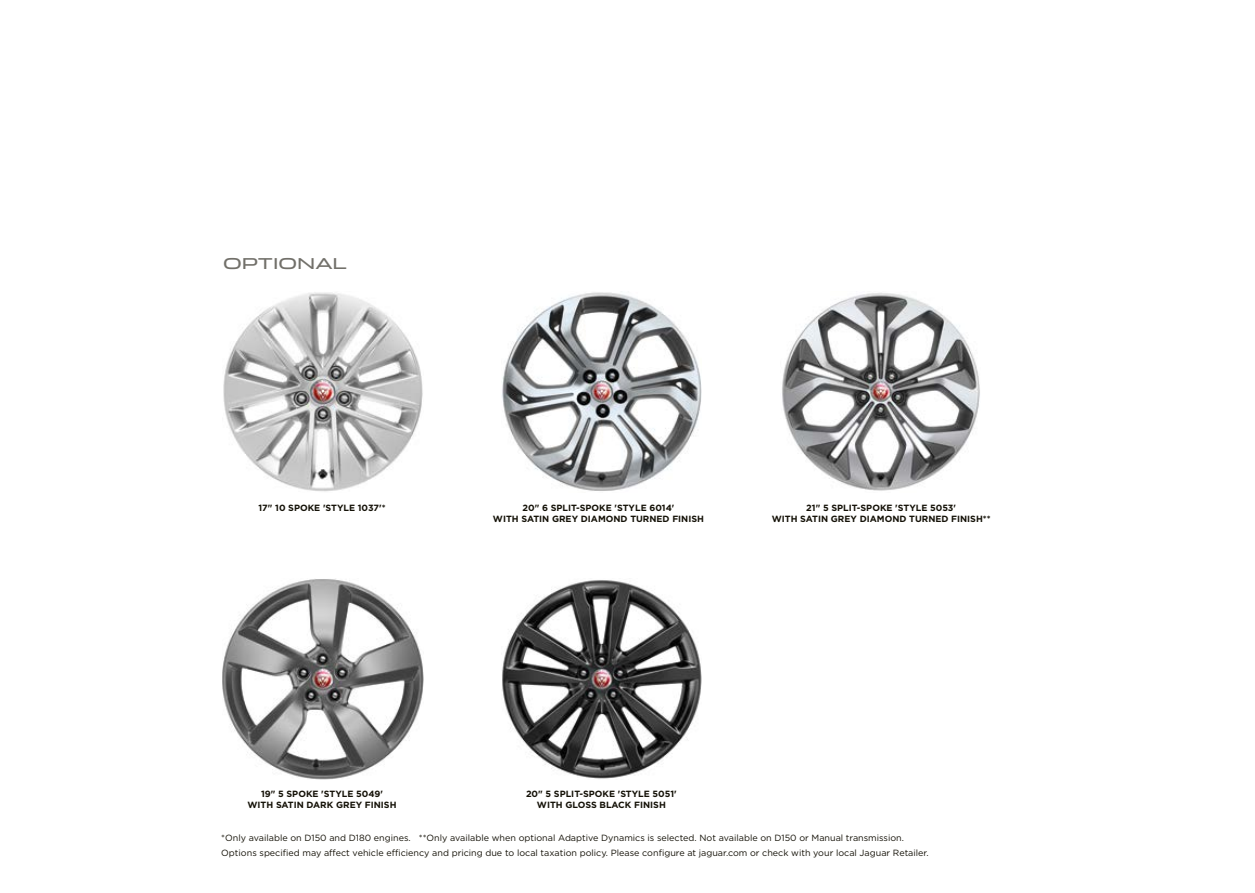
<style>
.page{position:relative;width:1255px;height:893px;background:#fff}
.page>*{position:absolute;margin:0;border:0;box-sizing:border-box;transform-origin:0 0}
.t1{font:15px "Jaguar";color:#72706a}
.t2{font:9px/14.7px "Gotham";color:#141107}
.t3{font:700 9px/10.5px "Gotham";color:#141107;text-align:center}
</style>
<div class="page">
<img style="left:223px;top:292px;width:200px;height:200px">
<img style="left:782px;top:293px;width:198px;height:198px">
<img style="left:502px;top:292px;width:199px;height:199px">
<img style="left:502px;top:580px;width:199px;height:199px">
<img style="left:222px;top:579px;width:201px;height:200px">
<h1 class="t1" style="left:223px;top:251px;width:126px">OPTIONAL</h1>
<p class="t3" style="left:258px;top:503px;width:129px">17" 10 SPOKE 'STYLE 1037'*</p>
<p class="t3" style="left:493px;top:503px;width:212px">20" 6 SPLIT-SPOKE 'STYLE 6014'<br>WITH SATIN GREY DIAMOND TURNED FINISH</p>
<p class="t3" style="left:771px;top:503px;width:220px">21" 5 SPLIT-SPOKE 'STYLE 5053'<br>WITH SATIN GREY DIAMOND TURNED FINISH**</p>
<p class="t3" style="left:247px;top:789px;width:150px">19" 5 SPOKE 'STYLE 5049'<br>WITH SATIN DARK GREY FINISH</p>
<p class="t3" style="left:526px;top:789px;width:152px">20" 5 SPLIT-SPOKE 'STYLE 5051'<br>WITH GLOSS BLACK FINISH</p>
<p class="t2" style="left:221px;top:830px;width:708px">*Only available on D150 and D180 engines. **Only available when optional Adaptive Dynamics is selected. Not available on D150 or Manual transmission.<br>Options specified may affect vehicle efficiency and pricing due to local taxation policy. Please configure at jaguar.com or check with your local Jaguar Retailer.</p>
</div>
